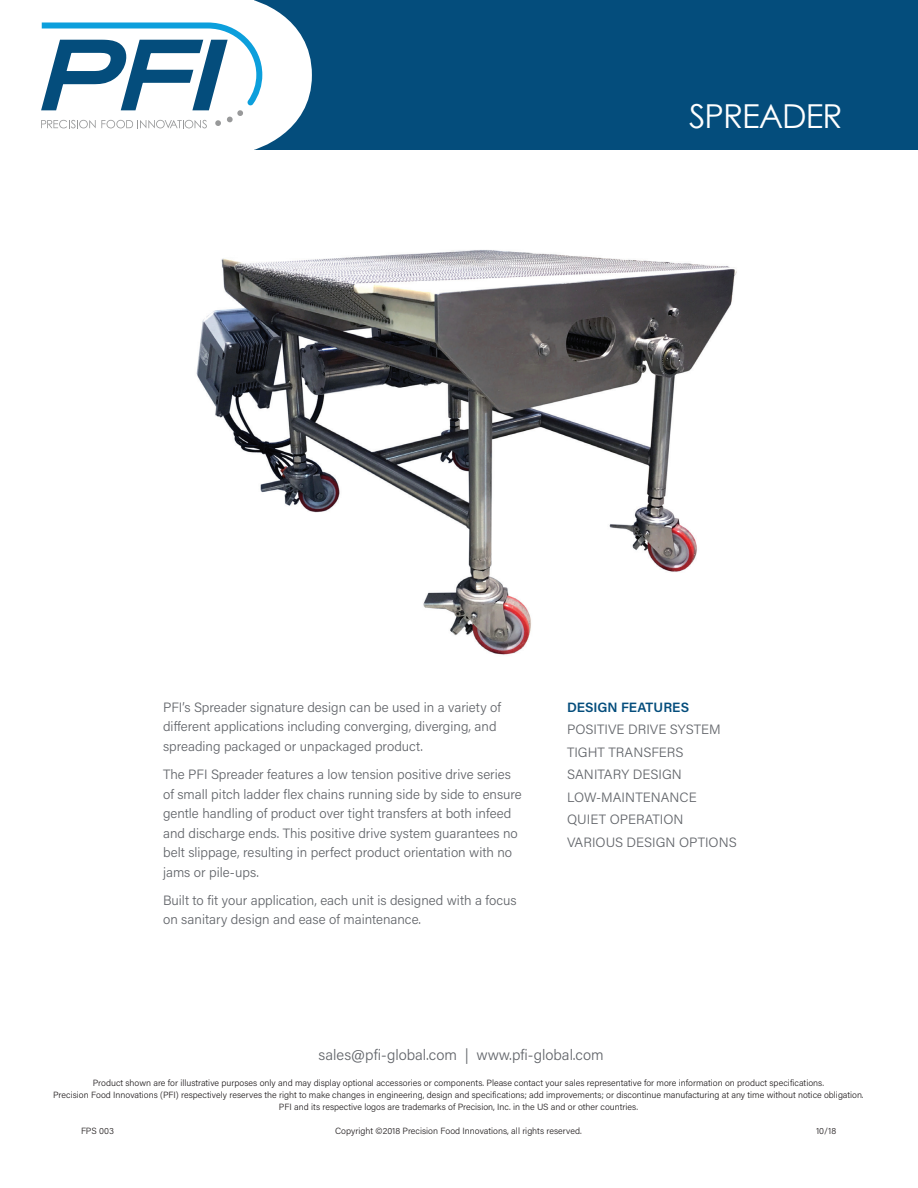
<style>
.page{position:relative;width:918px;height:1188px;background:#fff}
.page>*{position:absolute;margin:0;border:0;box-sizing:border-box;transform-origin:0 0}
.t1{font:33px "Century Gothic";letter-spacing:-.03em;color:#fff}
.t2{font:300 15px "Acumin Pro";color:#62656a}
.t3{font:300 13.5px/19.5px "Acumin Pro";color:#62656a}
.t4{font:600 13.5px "Acumin Pro";letter-spacing:.005em;color:#044d7c}
.t5{font:300 9px/12px "Acumin Pro";color:#231f20;text-align:center}
</style>
<div class="page">
<div style="left:254px;top:0;width:664px;height:150px;background:#044d7c"></div>
<svg style="left:41px;top:0;width:271px;height:150px"></svg>
<svg style="left:41px;top:23px;width:221px;height:105px"></svg>
<img style="left:196px;top:250px;width:541px;height:405px">
<h1 class="t1" style="left:689px;top:93px;width:155px">SPREADER</h1>
<p class="t3" style="left:163px;top:697px;width:340px">PFI’s Spreader signature design can be used in a variety of different applications including converging, diverging, and spreading packaged or unpackaged product.</p>
<p class="t3" style="left:163px;top:764px;width:360px">The PFI Spreader features a low tension positive drive series of small pitch ladder flex chains running side by side to ensure gentle handling of product over tight transfers at both infeed and discharge ends. This positive drive system guarantees no belt slippage, resulting in perfect product orientation with no jams or pile-ups.</p>
<p class="t3" style="left:163px;top:890px;width:355px">Built to fit your application, each unit is designed with a focus on sanitary design and ease of maintenance.</p>
<p class="t4" style="left:567px;top:698px;width:124px">DESIGN FEATURES</p>
<p class="t3" style="left:567px;top:718px;width:171px;line-height:22.5px">POSITIVE DRIVE SYSTEM<br>TIGHT TRANSFERS<br>SANITARY DESIGN<br>LOW-MAINTENANCE<br>QUIET OPERATION<br>VARIOUS DESIGN OPTIONS</p>
<p class="t2" style="left:319px;top:1044px;width:287px">sales@pfi-global.com | www.pfi-global.com</p>
<p class="t5" style="left:53px;top:1077px;width:812px">Product shown are for illustrative purposes only and may display optional accessories or components. Please contact your sales representative for more information on product specifications.<br>Precision Food Innovations (PFI) respectively reserves the right to make changes in engineering, design and specifications; add improvements; or discontinue manufacturing at any time without notice obligation.<br>PFI and its respective logos are trademarks of Precision, Inc. in the US and or other countries.</p>
<p class="t5" style="left:335px;top:1125px;width:248px">Copyright ©2018 Precision Food Innovations, all rights reserved.</p>
<p class="t5" style="left:81px;top:1125px;width:34px">FPS 003</p>
<p class="t5" style="left:816px;top:1125px;width:22px">10/18</p>
</div>
